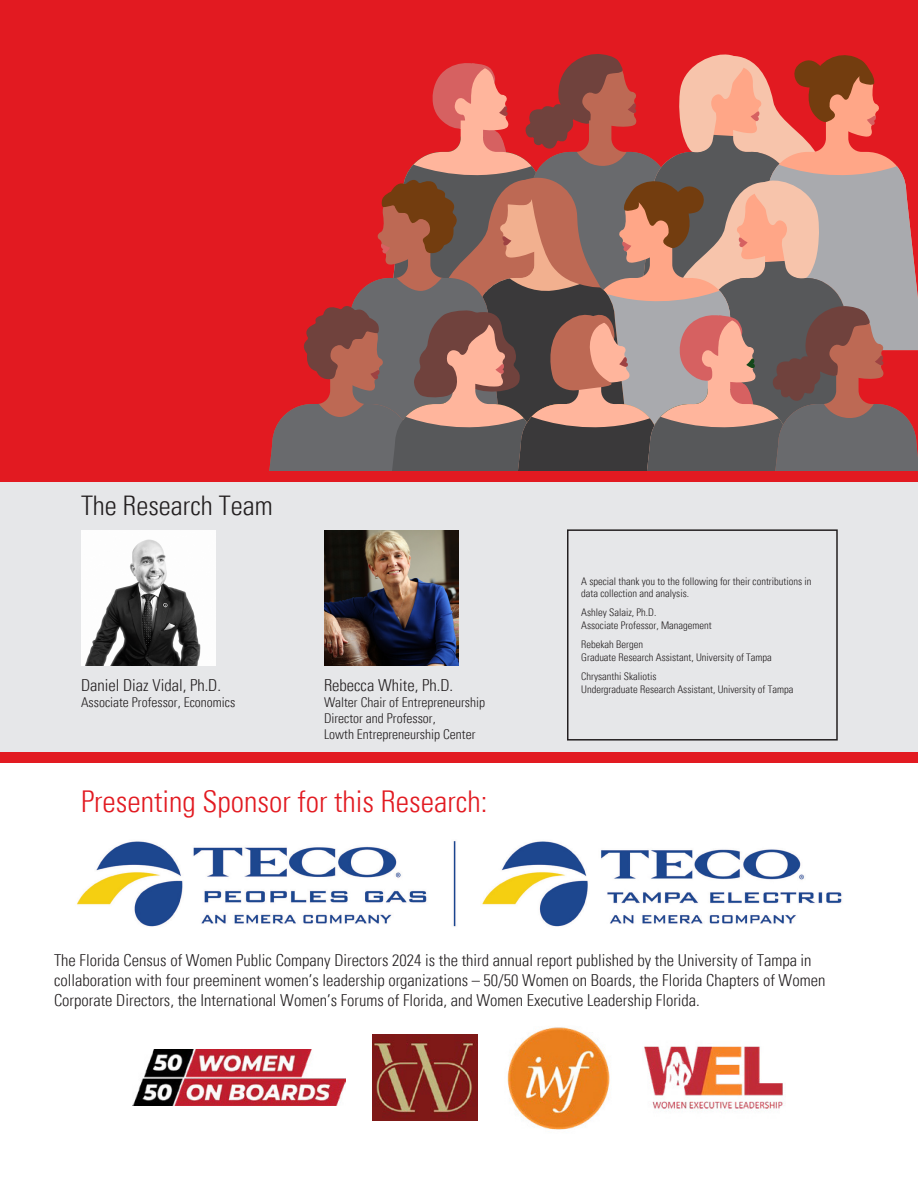
<style>
.page{position:relative;width:918px;height:1188px;background:#fff}
.page>*{position:absolute;margin:0;border:0;box-sizing:border-box;transform-origin:0 0}
.t1{font:300 condensed 30px "Univers";color:#e21a21}
.t2{font:300 condensed 27px "Univers";color:#231f20}
.t3{font:300 condensed 16.5px/19.8px "Univers";color:#231f20}
.t4{font:300 condensed 13.5px "Univers";color:#231f20}
.t5{font:300 condensed 10.5px/12.6px "Univers";color:#231f20}
</style>
<div class="page">
<div style="left:0;top:0;width:918px;height:702px;background:#e21a21"></div>
<svg style="left:269px;top:54px;width:649px;height:417px"></svg>
<div style="left:0;top:482px;width:918px;height:270px;background:#e6e7e9"></div>
<div style="left:0;top:752px;width:918px;height:11px;background:#e21a21"></div>
<img style="left:81px;top:530px;width:135px;height:135px">
<img style="left:324px;top:530px;width:135px;height:135px">
<div style="left:567px;top:529px;width:271px;height:212px;border:2px solid #231f20"></div>
<img style="left:372px;top:1034px;width:105px;height:87px">
<img style="left:644px;top:1046px;width:140px;height:64px">
<img style="left:507px;top:1027px;width:103px;height:103px">
<img style="left:133px;top:1049px;width:212px;height:57px">
<img style="left:77px;top:841px;width:765px;height:86px">
<p class="t2" style="left:81px;top:490px;width:193px">The Research Team</p>
<p class="t3" style="left:81px;top:675px;width:142px">Daniel Diaz Vidal, Ph.D.</p>
<p class="t4" style="left:81px;top:694px;width:156px">Associate Professor, Economics</p>
<p class="t3" style="left:324px;top:675px;width:131px">Rebecca White, Ph.D.</p>
<p class="t4" style="left:324px;top:694px;width:163px">Walter Chair of Entrepreneurship</p>
<p class="t4" style="left:324px;top:710px;width:113px">Director and Professor,</p>
<p class="t4" style="left:324px;top:726px;width:153px">Lowth Entrepreneurship Center</p>
<p class="t1" style="left:81px;top:783px;width:408px">Presenting Sponsor for this Research:</p>
<p class="t5" style="left:581px;top:575px;width:232px">A special thank you to the following for their contributions in data collection and analysis.</p>
<p class="t5" style="left:581px;top:607px;width:77px">Ashley Salaiz, Ph.D.</p>
<p class="t5" style="left:581px;top:619px;width:132px">Associate Professor, Management</p>
<p class="t5" style="left:581px;top:638px;width:63px">Rebekah Bergen</p>
<p class="t5" style="left:581px;top:651px;width:192px">Graduate Research Assistant, University of Tampa</p>
<p class="t5" style="left:581px;top:670px;width:77px">Chrysanthi Skaliotis</p>
<p class="t5" style="left:581px;top:683px;width:214px">Undergraduate Research Assistant, University of Tampa</p>
<p class="t3" style="left:54px;top:951px;width:773px">The Florida Census of Women Public Company Directors 2024 is the third annual report published by the University of Tampa in collaboration with four preeminent women’s leadership organizations – 50/50 Women on Boards, the Florida Chapters of Women<br>Corporate Directors, the International Women’s Forums of Florida, and Women Executive Leadership Florida.</p>
</div>
